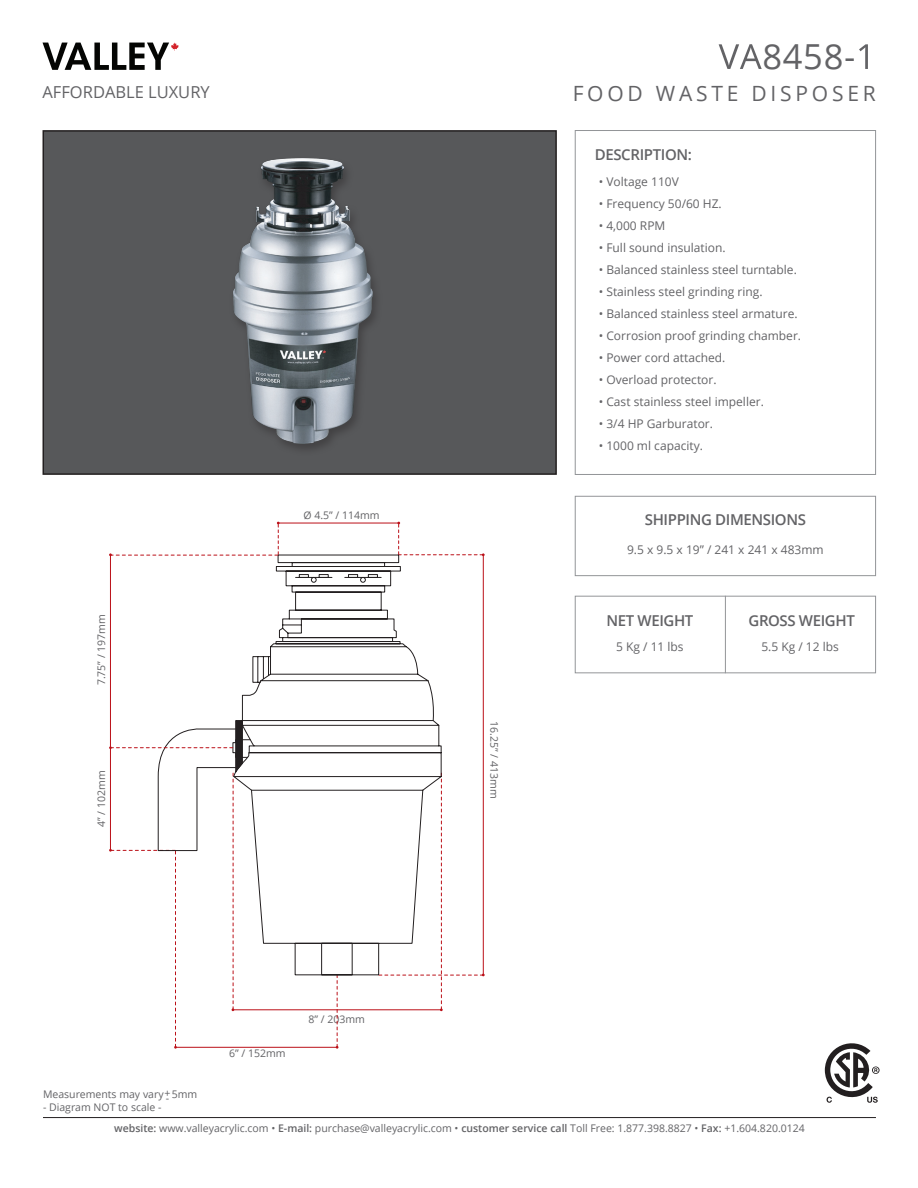
<style>
.page{position:relative;width:918px;height:1188px;background:#fff}
.page>*{position:absolute;margin:0;border:0;box-sizing:border-box;transform-origin:0 0}
.t1{font:34.5px "Open Sans";color:#636366}
.t2{font:21px "Open Sans";letter-spacing:.18em;color:#636366}
.t3{font:16.5px "Open Sans";color:#636366}
.t4{font:600 15px "Open Sans";letter-spacing:-.025em;color:#636366}
.t5{font:12px "Open Sans";color:#636366}
.t6{font:10.5px "Open Sans";color:#636366}
.s1{font-weight:600}
</style>
<div class="page">
<svg style="left:719px;top:44px;width:43px;height:25px"></svg>
<svg style="left:846px;top:44px;width:22px;height:25px"></svg>
<hr style="left:43px;top:1117px;width:833px;height:1px;background:#231f20">
<div style="left:43px;top:130px;width:514px;height:345px;background:#57585a;border:2px solid #231f20"></div>
<div style="left:575px;top:496px;width:301px;height:80px;border:1px solid #939598"></div>
<div style="left:575px;top:596px;width:301px;height:77px;border:1px solid #939598"></div>
<hr style="left:725px;top:596px;width:1px;height:77px;background:#939598">
<svg style="left:43px;top:43px;width:136px;height:27px"></svg>
<div style="left:575px;top:130px;width:301px;height:345px;border:1px solid #939598"></div>
<hr style="left:278px;top:523px;width:121px;height:1px;background:#bb1018">
<svg style="left:825px;top:1043px;width:55px;height:60px"></svg>
<img style="left:167px;top:158px;width:263px;height:317px">
<hr style="left:483px;top:555px;width:1px;height:420px;background:#bb1018">
<svg style="left:397px;top:522px;width:88px;height:34px"></svg>
<hr style="left:233px;top:1009px;width:208px;height:1px;background:#bb1018">
<svg style="left:379px;top:773px;width:106px;height:238px"></svg>
<hr style="left:176px;top:1047px;width:161px;height:1px;background:#bb1018">
<svg style="left:336px;top:975px;width:2px;height:74px"></svg>
<svg style="left:255px;top:721px;width:188px;height:254px"></svg>
<svg style="left:241px;top:555px;width:194px;height:296px"></svg>
<hr style="left:110px;top:555px;width:1px;height:295px;background:#bb1018">
<svg style="left:109px;top:522px;width:171px;height:34px"></svg>
<svg style="left:109px;top:720px;width:134px;height:329px"></svg>
<h3 class="t3" style="left:43px;top:80px;width:169px">AFFORDABLE LUXURY</h3>
<p class="t6" style="left:94px;top:685px;width:73px;rotate:-90deg">7.75” / 197mm</p>
<p class="t6" style="left:94px;top:827px;width:58px;rotate:-90deg">4” / 102mm</p>
<p class="t6" style="left:303px;top:508px;width:78px">Ø 4.5” / 114mm</p>
<p class="t6" style="left:43px;top:1087px;width:156px">Measurements may vary 5mm</p>
<p class="t6" style="left:43px;top:1100px;width:120px">- Diagram NOT to scale -</p>
<p class="t6" style="left:165px;top:1089px;width:8px">+-</p>
<p class="t6" style="left:229px;top:1046px;width:58px">6” / 152mm</p>
<p class="t6" style="left:309px;top:1012px;width:58px">8” / 203mm</p>
<p class="t6" style="left:502px;top:721px;width:79px;rotate:90deg">16.25” / 413mm</p>
<h1 class="t1" style="left:762px;top:33px;width:83px">8458</h1>
<h2 class="t2" style="left:573px;top:79px;width:305px">FOOD WASTE DISPOSER</h2>
<p class="t4" style="left:595px;top:144px;width:99px">DESCRIPTION:</p>
<p class="t5" style="left:599px;top:173px;width:82px">• Voltage 110V</p>
<p class="t5" style="left:599px;top:195px;width:125px">• Frequency 50/60 HZ.</p>
<p class="t5" style="left:599px;top:217px;width:68px">• 4,000 RPM</p>
<p class="t5" style="left:599px;top:239px;width:128px">• Full sound insulation.</p>
<p class="t5" style="left:599px;top:261px;width:200px">• Balanced stainless steel turntable.</p>
<p class="t5" style="left:599px;top:283px;width:165px">• Stainless steel grinding ring.</p>
<p class="t5" style="left:599px;top:305px;width:200px">• Balanced stainless steel armature.</p>
<p class="t5" style="left:599px;top:327px;width:204px">• Corrosion proof grinding chamber.</p>
<p class="t5" style="left:599px;top:349px;width:128px">• Power cord attached.</p>
<p class="t5" style="left:599px;top:371px;width:119px">• Overload protector.</p>
<p class="t5" style="left:599px;top:393px;width:167px">• Cast stainless steel impeller.</p>
<p class="t5" style="left:599px;top:437px;width:106px">• 1000 ml capacity.</p>
<p class="t5" style="left:599px;top:415px;width:116px">• 3/4 HP Garburator.</p>
<p class="t4" style="left:645px;top:510px;width:163px">SHIPPING DIMENSIONS</p>
<p class="t5" style="left:627px;top:541px;width:198px">9.5 x 9.5 x 19” / 241 x 241 x 483mm</p>
<p class="t4" style="left:606px;top:610px;width:88px">NET WEIGHT</p>
<p class="t4" style="left:748px;top:610px;width:108px">GROSS WEIGHT</p>
<p class="t5" style="left:616px;top:639px;width:69px">5 Kg / 11 lbs</p>
<p class="t5" style="left:761px;top:639px;width:79px">5.5 Kg / 12 lbs</p>
<p class="t6" style="left:114px;top:1121px;width:692px"><span class="s1">website:</span> www.valleyacrylic.com • <span class="s1">E-mail:</span> purchase@valleyacrylic.com • <span class="s1">customer service call</span> Toll Free: 1.877.398.8827 • <span class="s1">Fax:</span> +1.604.820.0124</p>
</div>
